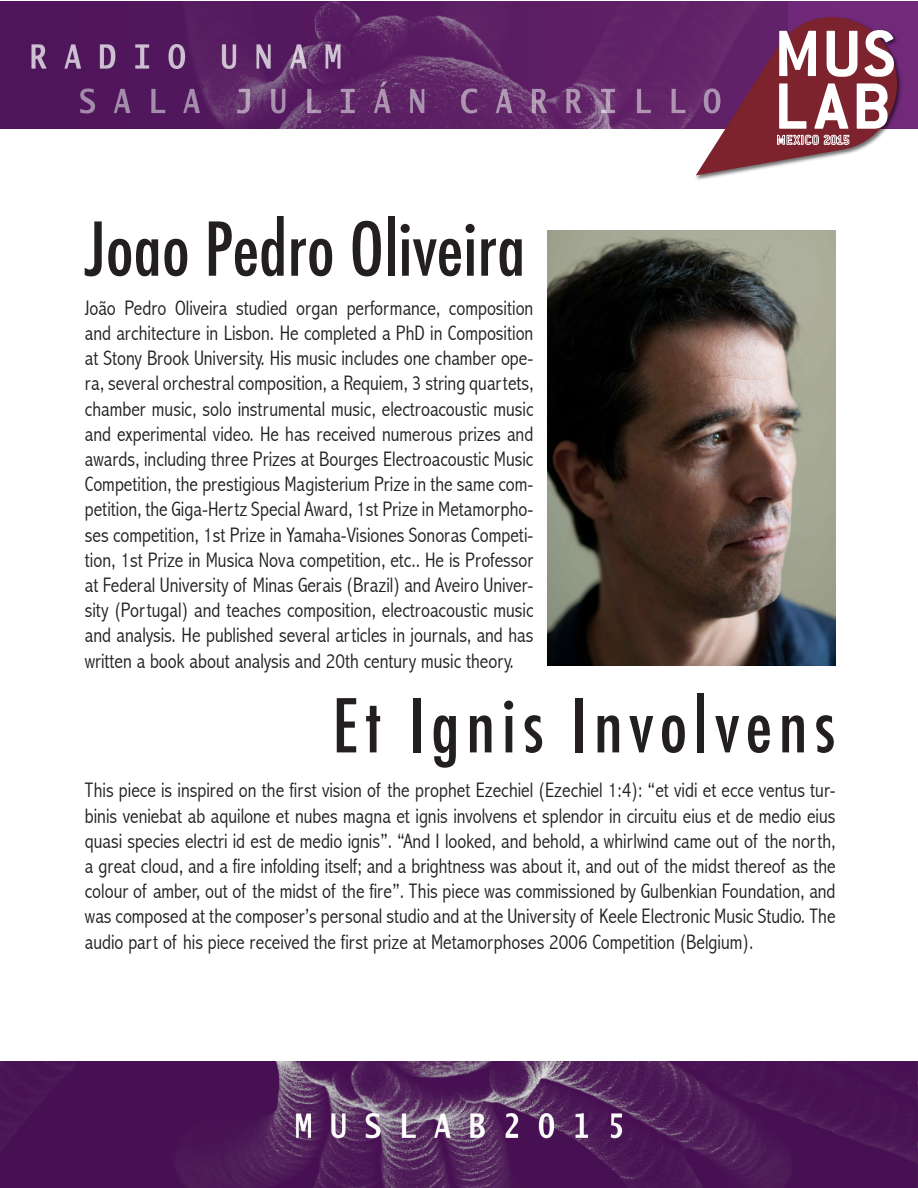
<style>
.page{position:relative;width:918px;height:1188px;background:#fff}
.page>*{position:absolute;margin:0;border:0;box-sizing:border-box;transform-origin:0 0}
.t1{font:500 condensed 72px "Futura";letter-spacing:.005em;color:#231f20}
.t2{font:500 condensed 72px "Futura";letter-spacing:.09em;color:#231f20}
.t3{font:700 71.85px/52.7px "Conduit ITC";letter-spacing:.04em;color:#fff}
.t4{font:300 condensed 21px/25.2px "Abadi";color:#231f20;text-align:justify}
</style>
<div class="page">
<img style="left:0;top:1px;width:918px;height:128px">
<img style="left:694px;top:14px;width:32px;height:166px">
<svg style="left:696px;top:8px;width:210px;height:167px;background:#864360"></svg>
<img style="left:0;top:1062px;width:918px;height:126px">
<img style="left:547px;top:231px;width:289px;height:434px">
<p class="t1" style="left:85px;top:203px;width:442px">Joao Pedro Oliveira</p>
<p class="t4" style="left:85px;top:295px;width:450px">João Pedro Oliveira studied organ performance, composition and architecture in Lisbon. He completed a PhD in Composition at Stony Brook University. His music includes one chamber ope&shy;ra, several orchestral composition, a Requiem, 3 string quartets, chamber music, solo instrumental music, electroacoustic music and experimental video. He has received numerous prizes and awards, including three Prizes at Bourges Electroacoustic Music Competition, the prestigious Magisterium Prize in the same com&shy;petition, the Giga-Hertz Special Award, 1st Prize in Metamorpho&shy;ses competition, 1st Prize in Yamaha-Visiones Sonoras Competi&shy;tion, 1st Prize in Musica Nova competition, etc.. He is Professor at Federal University of Minas Gerais (Brazil) and Aveiro Univer&shy;sity (Portugal) and teaches composition, electroacoustic music and analysis. He published several articles in journals, and has written a book about analysis and 20th century music theory.</p>
<h2 class="t3" style="left:774px;top:26px;width:123px">MUS<br>LAB</h2>
<p class="t2" style="left:333px;top:680px;width:504px">Et Ignis Involvens</p>
<p class="t4" style="left:85px;top:778px;width:752px">This piece is inspired on the first vision of the prophet Ezechiel (Ezechiel 1:4): “et vidi et ecce ventus tur&shy;binis veniebat ab aquilone et nubes magna et ignis involvens et splendor in circuitu eius et de medio eius quasi species electri id est de medio ignis”. “And I looked, and behold, a whirlwind came out of the north, a great cloud, and a fire infolding itself; and a brightness was about it, and out of the midst thereof as the colour of amber, out of the midst of the fire”. This piece was commissioned by Gulbenkian Foundation, and was composed at the composer’s personal studio and at the University of Keele Electronic Music Studio. The audio part of his piece received the first prize at Metamorphoses 2006 Competition (Belgium).</p>
</div>
